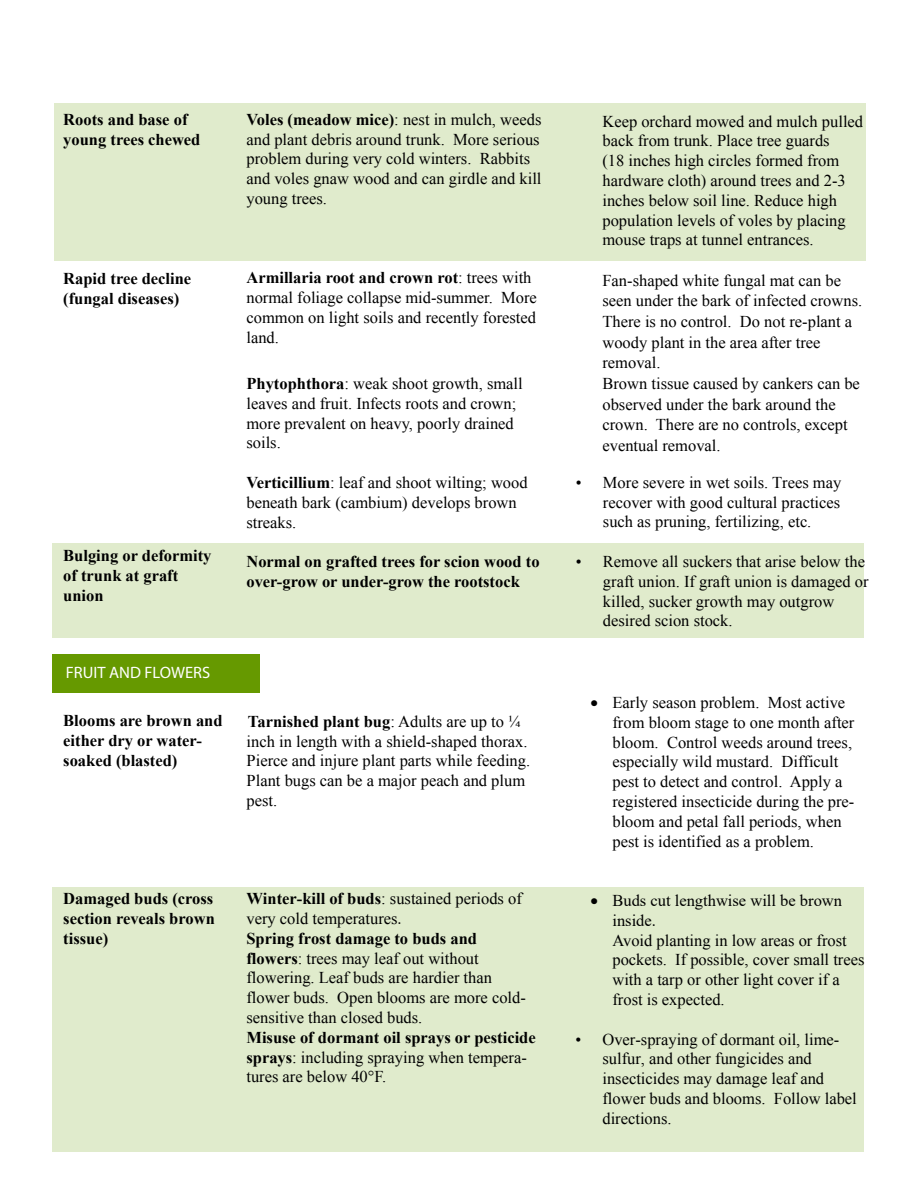
<style>
.page{position:relative;width:918px;height:1188px;background:#fff}
.page>*{position:absolute;margin:0;border:0;box-sizing:border-box;transform-origin:0 0}
.t1{font:16.5px/19.8px "Times New Roman";color:#000}
.t2{font:700 16.5px/19.8px "Times New Roman";color:#000}
.t3{font:16.5px/19.8px "Times New Roman";color:#000}
.t4{font:16.5px "Myriad Pro";color:#fff}
.s1{font-weight:700}
.s2{font-style:inherit}
</style>
<div class="page">
<div style="left:52px;top:543px;width:812px;height:94px;background:#e0ebcc"></div>
<div style="left:54px;top:104px;width:812px;height:157px;background:#e0ebcc"></div>
<div style="left:52px;top:888px;width:812px;height:264px;background:#e0ebcc"></div>
<div style="left:52px;top:654px;width:208px;height:39px;background:#690"></div>
<p class="t2" style="left:63px;top:110px;width:139px">Roots and base of young trees chewed</p>
<p class="t2" style="left:63px;top:268px;width:130px">Rapid tree decline (fungal diseases)</p>
<p class="t2" style="left:63px;top:545px;width:150px">Bulging or deformity of trunk at graft union</p>
<p class="t1" style="left:246px;top:109px;width:297px"><span class="s1">Voles (meadow mice)</span>: nest in mulch, weeds and plant debris around trunk. More serious problem during very cold winters. Rabbits and voles gnaw wood and can girdle and kill young trees.</p>
<p class="t1" style="left:246px;top:268px;width:292px"><span class="s1">Armillaria root and crown rot</span>: trees with normal foliage collapse mid-summer. More common on light soils and recently forested land.</p>
<p class="t1" style="left:246px;top:373px;width:278px"><span class="s1">Phytophthora</span>: weak shoot growth, small leaves and fruit. Infects roots and crown; more prevalent on heavy, poorly drained soils.</p>
<p class="t1" style="left:246px;top:472px;width:283px"><span class="s1">Verticillium</span>: leaf and shoot wilting; wood beneath bark (cambium) develops brown streaks.</p>
<p class="t2" style="left:246px;top:551px;width:295px">Normal on grafted trees for scion wood to over-grow or under-grow the rootstock</p>
<p class="t4" style="left:66px;top:663px;width:146px">FRUIT AND FLOWERS</p>
<p class="t2" style="left:63px;top:710px;width:161px">Blooms are brown and either dry or water&shy;soaked (blasted)</p>
<p class="t1" style="left:247px;top:711px;width:285px"><span class="s1">Tarnished plant bug</span>: Adults are up to ¼ inch in length with a shield-shaped thorax.<br>Pierce and injure plant parts while feeding.<br>Plant bugs can be a major peach and plum pest.</p>
<p class="t2" style="left:63px;top:889px;width:153px;text-align:justify">Damaged buds (cross section reveals brown tissue)</p>
<p class="t1" style="left:246px;top:889px;width:281px"><span class="s1">Winter-kill of buds</span>: sustained periods of very cold temperatures<span class="s2">.<br></span><span class="s1">Spring frost damage to buds and f</span><span class="s1">l</span><span class="s1">owers</span>: trees may leaf out without flowering. Leaf buds are hardier than flower buds. Open blooms are more cold&shy;sensitive than closed buds.</p>
<p class="t1" style="left:246px;top:1027px;width:291px"><span class="s1">Misuse of dormant oil sprays or pesticide sprays</span>: including spraying when tempera&shy;tures are below 40°F.</p>
<p class="t1" style="left:602px;top:111px;width:262px">Keep orchard mowed and mulch pulled back from trunk. Place tree guards<br>(18 inches high circles formed from hardware cloth) around trees and 2-3 inches below soil line. Reduce high population levels of voles by placing mouse traps at tunnel entrances.</p>
<p class="t1" style="left:602px;top:270px;width:261px;line-height:20.7px">Fan-shaped white fungal mat can be seen under the bark of infected crowns.<br>There is no control. Do not re-plant a woody plant in the area after tree removal.<br>Brown tissue caused by cankers can be observed under the bark around the crown. There are no controls, except eventual removal.</p>
<p class="t1" style="left:603px;top:472px;width:240px;text-align:justify;text-indent:-27px">• More severe in wet soils. Trees may recover with good cultural practices such as pruning, fertilizing, etc.</p>
<p class="t1" style="left:603px;top:551px;width:267px;text-indent:-27px">• Remove all suckers that arise below the graft union. If graft union is damaged or killed, sucker growth may outgrow desired scion stock.</p>
<p class="t1" style="left:612px;top:692px;width:243px;text-indent:-22px">• Early season problem. Most active from bloom stage to one month after bloom. Control weeds around trees, especially wild mustard. Difficult pest to detect and control. Apply a registered insecticide during the pre&shy;bloom and petal fall periods, when pest is identified as a problem.</p>
<p class="t3" style="left:612px;top:890px;width:231px;text-indent:-22px">• Buds cut lengthwise will be brown inside.</p>
<p class="t1" style="left:612px;top:930px;width:254px">Avoid planting in low areas or frost pockets. If possible, cover small trees with a tarp or other light cover if a frost is expected.</p>
<p class="t1" style="left:602px;top:1029px;width:256px;text-indent:-27px">• Over-spraying of dormant oil, lime&shy;sulfur, and other fungicides and insecticides may damage leaf and flower buds and blooms. Follow label directions.</p>
</div>
